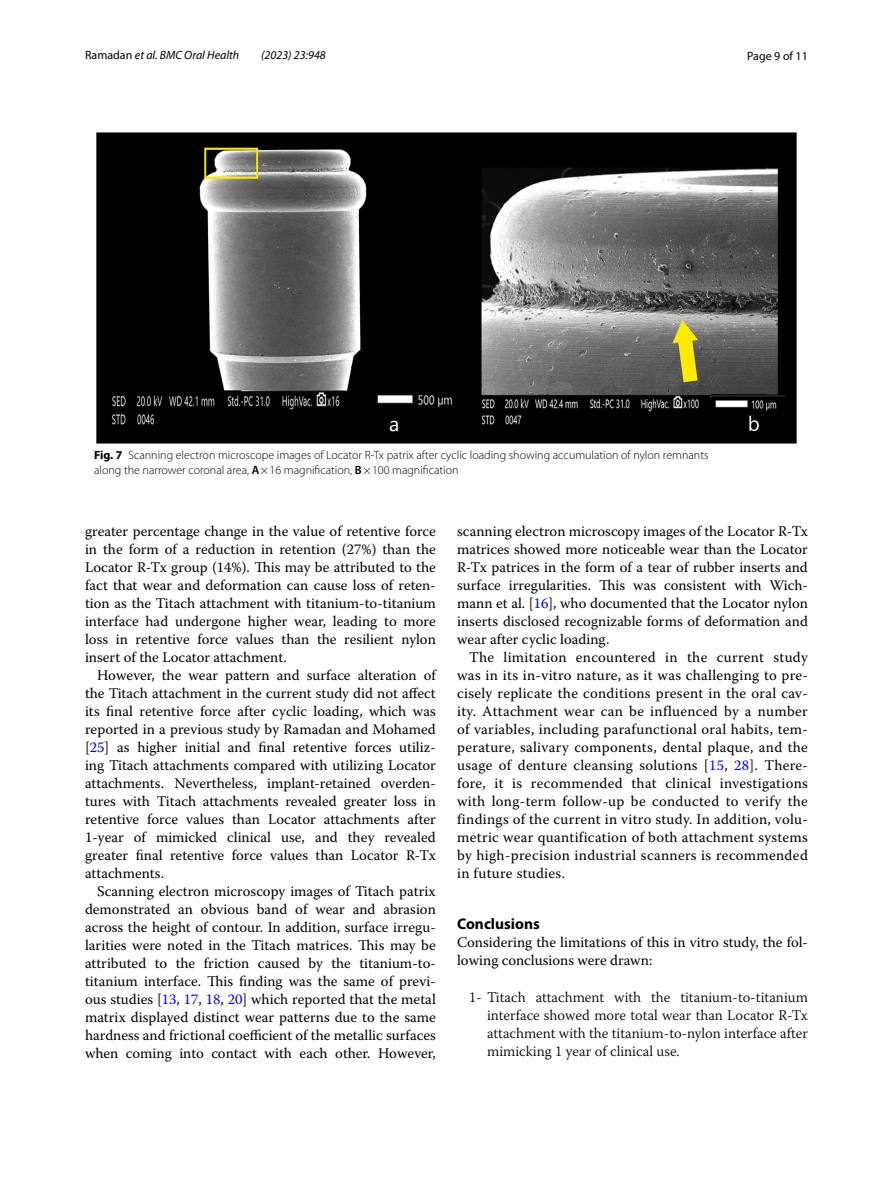
<style>
.page{position:relative;width:893px;height:1187px;background:#fff}
.page>*{position:absolute;margin:0;border:0;box-sizing:border-box;transform-origin:0 0}
.t1{font:700 15.45px "Myriad Pro";color:#000}
.t2{font:14.7px/18px "Warnock Pro";color:#000;text-align:justify}
.t3{font:300 14.7px/18px "Warnock Pro";color:#000;text-align:justify}
.t4{font:300 12px/15px "Myriad Pro";color:#000}
.t5{font:italic 12px "Myriad Pro";color:#000}
.t6{font:12px "Myriad Pro";color:#000}
.s1{font-style:normal}
.s2{font-weight:700}
.s3{font-weight:600}
.s4{color:#00f}
</style>
<div class="page">
<img style="left:96px;top:133px;width:701px;height:311px">
<p class="t5" style="left:85px;top:48px;width:156px"><span class="s1">Ramadan</span> et al. BMC Oral Health</p>
<p class="t5" style="left:261px;top:48px;width:66px">(2023) 23:948</p>
<p class="t6" style="left:747px;top:48px;width:62px">Page 9 of 11</p>
<p class="t4" style="left:94px;top:448px;width:616px"><span class="s2">Fig. 7</span> Scanning electron microscope images of Locator R-Tx patrix after cyclic loading showing accumulation of nylon remnants along the narrower coronal area, <span class="s3">A</span>×16 magnification, <span class="s3">B</span>×100 magnification</p>
<p class="t2" style="left:85px;top:522px;width:352px">greater percentage change in the value of retentive force in the form of a reduction in retention (27%) than the Locator R-Tx group (14%). This may be attributed to the fact that wear and deformation can cause loss of reten&shy;tion as the Titach attachment with titanium-to-titanium interface had undergone higher wear, leading to more loss in retentive force values than the resilient nylon insert of the Locator attachment.</p>
<p class="t2" style="left:85px;top:666px;width:352px;text-indent:12px">However, the wear pattern and surface alteration of the Titach attachment in the current study did not affect its final retentive force after cyclic loading, which was reported in a previous study by Ramadan and Mohamed [<span class="s4">25</span>] as higher initial and final retentive forces utiliz&shy;ing Titach attachments compared with utilizing Locator attachments. Nevertheless, implant-retained overden&shy;tures with Titach attachments revealed greater loss in retentive force values than Locator attachments after 1-year of mimicked clinical use, and they revealed greater final retentive force values than Locator R-Tx attachments.</p>
<p class="t2" style="left:85px;top:882px;width:352px;text-indent:12px">Scanning electron microscopy images of Titach patrix demonstrated an obvious band of wear and abrasion across the height of contour. In addition, surface irregu&shy;larities were noted in the Titach matrices. This may be attributed to the friction caused by the titanium-to&shy;titanium interface. This finding was the same of previ&shy;ous studies [<span class="s4">13</span>, <span class="s4">17</span>, <span class="s4">18</span>, <span class="s4">20</span>] which reported that the metal matrix displayed distinct wear patterns due to the same hardness and frictional coefficient of the metallic surfaces when coming into contact with each other. However,</p>
<p class="t2" style="left:457px;top:522px;width:352px">scanning electron microscopy images of the Locator R-Tx matrices showed more noticeable wear than the Locator R-Tx patrices in the form of a tear of rubber inserts and surface irregularities. This was consistent with Wich&shy;mann et al. [<span class="s4">16</span>], who documented that the Locator nylon inserts disclosed recognizable forms of deformation and wear after cyclic loading.</p>
<p class="t2" style="left:457px;top:648px;width:352px;text-indent:12px">The limitation encountered in the current study was in its in-vitro nature, as it was challenging to pre&shy;cisely replicate the conditions present in the oral cav&shy;ity. Attachment wear can be influenced by a number of variables, including parafunctional oral habits, tem&shy;perature, salivary components, dental plaque, and the usage of denture cleansing solutions [<span class="s4">15</span>, <span class="s4">28</span>]. There&shy;fore, it is recommended that clinical investigations with long-term follow-up be conducted to verify the findings of the current in vitro study. In addition, volu&shy;metric wear quantification of both attachment systems by high-precision industrial scanners is recommended in future studies.</p>
<p class="t1" style="left:457px;top:914px;width:84px">Conclusions</p>
<p class="t2" style="left:457px;top:933px;width:352px">Considering the limitations of this in vitro study, the fol&shy;lowing conclusions were drawn:</p>
<p class="t3" style="left:487px;top:987px;width:322px;text-indent:-18px">1- Titach attachment with the titanium-to-titanium interface showed more total wear than Locator R-Tx attachment with the titanium-to-nylon interface after mimicking 1 year of clinical use.</p>
</div>
